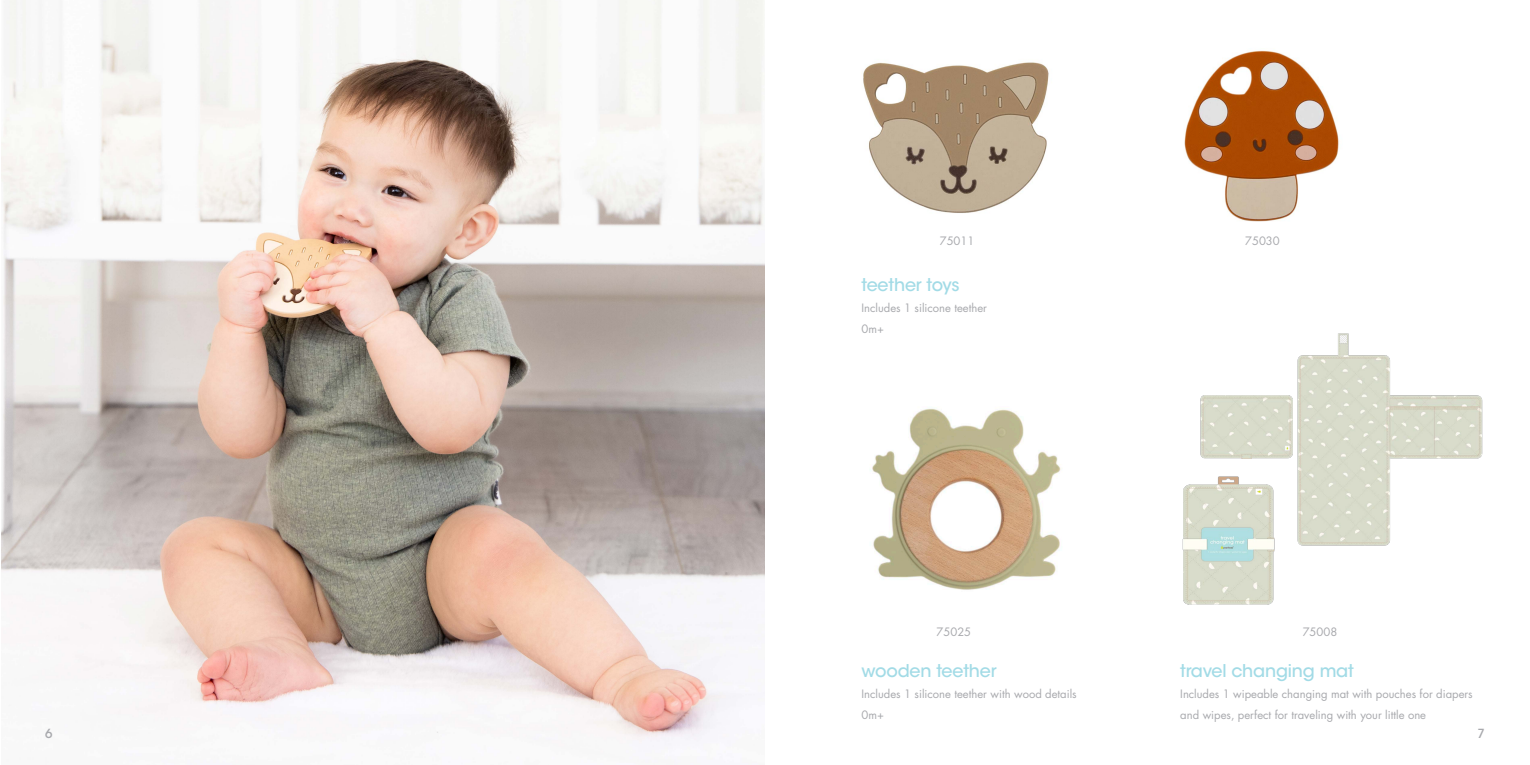
<style>
.page{position:relative;width:1530px;height:765px;background:#fff}
.page>*{position:absolute;margin:0;border:0;box-sizing:border-box;transform-origin:0 0}
.t1{font:500 17.5px "ITC Avant Garde Std";letter-spacing:-.01em;color:#a2dbe6}
.t2{font:500 12.5px "ITC Avant Garde Std";color:#a8a9ad}
.t3{font:11.25px/21px "Futura Std";color:#a8a9ad}
</style>
<div class="page">
<img style="left:2px;top:0;width:763px;height:747px">
<img style="left:863px;top:62px;width:186px;height:151px">
<img style="left:1184px;top:50px;width:155px;height:172px">
<img style="left:870px;top:408px;width:191px;height:182px">
<img style="left:1200px;top:333px;width:283px;height:213px">
<img style="left:1182px;top:475px;width:94px;height:130px">
<p class="t3" style="left:940px;top:230px;width:36px">75011</p>
<p class="t3" style="left:1245px;top:231px;width:36px">75030</p>
<p class="t1" style="left:862px;top:274px;width:100px">teether toys</p>
<p class="t3" style="left:862px;top:298px;width:127px">Includes 1 silicone teether</p>
<p class="t3" style="left:862px;top:319px;width:24px">0m+</p>
<p class="t3" style="left:937px;top:622px;width:36px">75025</p>
<p class="t1" style="left:862px;top:660px;width:137px">wooden teether</p>
<p class="t3" style="left:862px;top:683px;width:217px">Includes 1 silicone teether with wood details</p>
<p class="t3" style="left:862px;top:704px;width:24px">0m+</p>
<p class="t3" style="left:1303px;top:622px;width:36px">75008</p>
<p class="t1" style="left:1180px;top:660px;width:175px">travel changing mat</p>
<p class="t3" style="left:1180px;top:683px;width:294px">Includes 1 wipeable changing mat with pouches for diapers and wipes, perfect for traveling with your little one</p>
<p class="t2" style="left:45px;top:726px;width:9px">6</p>
<p class="t2" style="left:1478px;top:726px;width:9px">7</p>
</div>
